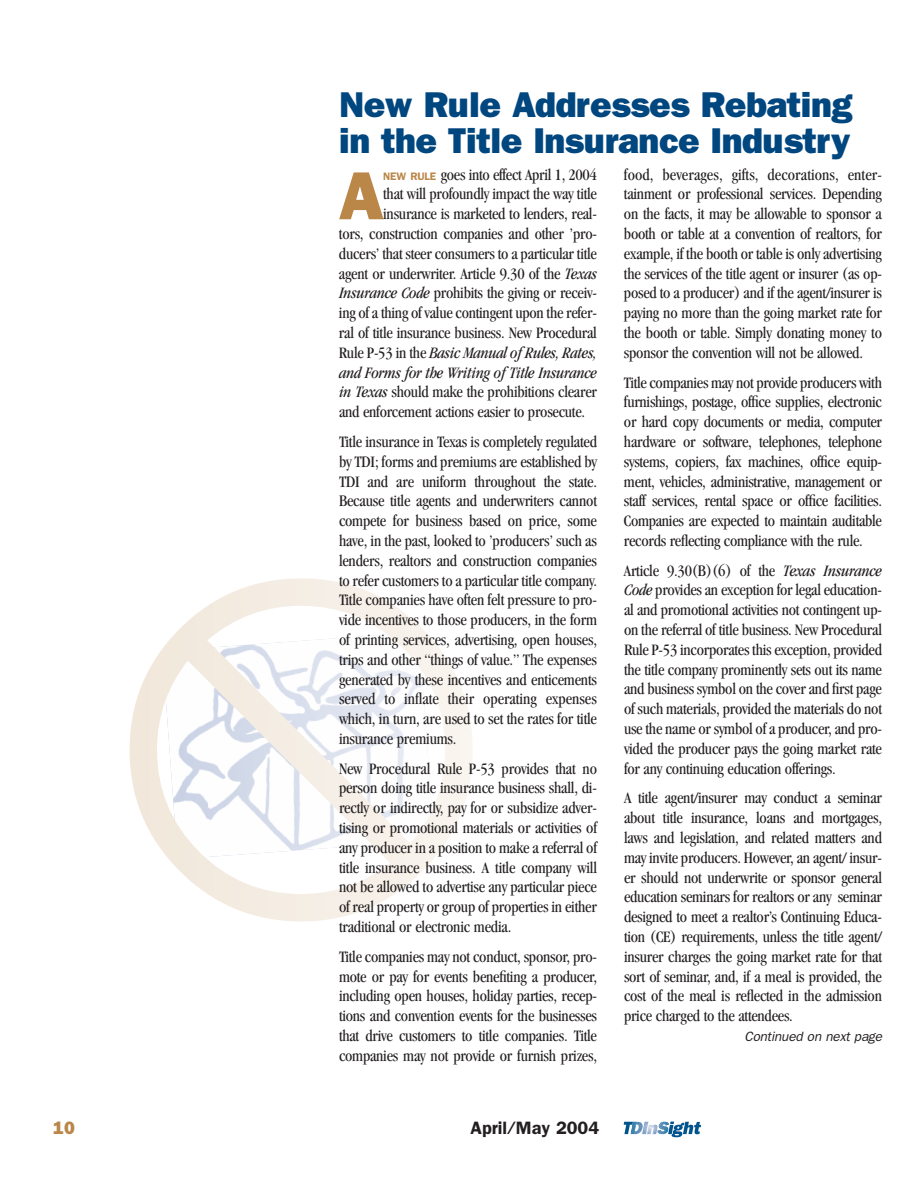
<style>
.page{position:relative;width:918px;height:1188px;background:#fff}
.page>*{position:absolute;margin:0;border:0;box-sizing:border-box;transform-origin:0 0}
.t1{font:800 68.25px "Franklin Gothic";color:#ba8748}
.t2{font:800 36px/36px "Franklin Gothic";letter-spacing:-.015em;color:#00467f}
.t3{font:600 18px "Franklin Gothic";color:#231f20}
.t4{font:800 18px "Franklin Gothic";color:#ba8748}
.t5{font:condensed 16.5px/19.8px "Garamond";letter-spacing:-.015em;color:#231f20;text-align:justify}
.t6{font:italic condensed 16.5px "Garamond";letter-spacing:-.015em;color:#231f20}
.t7{font:italic 13.5px "Franklin Gothic";letter-spacing:-.015em;color:#231f20}
.s1{font-family:"Franklin Gothic";font-weight:600;font-stretch:normal;font-size:10.95px;color:#ba8748}
.s2{font-style:italic}
.s3{font-style:normal}
</style>
<div class="page">
<svg style="left:130px;top:578px;width:342px;height:343px"></svg>
<svg style="left:624px;top:1122px;width:77px;height:15px"></svg>
<h2 class="t2" style="left:339px;top:89px;width:515px">New Rule Addresses Rebating in the Title Insurance Industry</h2>
<h1 class="t1" style="left:339px;top:172px;width:47px">A</h1>
<p class="t5" style="left:383px;top:166px;width:215px"><span class="s1">NEW RULE</span> goes into effect April 1, 2004</p>
<p class="t5" style="left:383px;top:186px;width:215px">that will profoundly impact the way title</p>
<p class="t5" style="left:383px;top:205px;width:215px">insurance is marketed to lenders, real-</p>
<p class="t5" style="left:339px;top:225px;width:259px">tors, construction companies and other ’pro-</p>
<p class="t5" style="left:339px;top:245px;width:259px">ducers’ that steer consumers to a particular title</p>
<p class="t5" style="left:339px;top:265px;width:259px">agent or underwriter. Article 9.30 of the <span class="s2">Texas</span></p>
<p class="t5" style="left:339px;top:285px;width:259px"><span class="s2">Insurance Code</span> prohibits the giving or receiv-</p>
<p class="t5" style="left:339px;top:304px;width:259px">ing of a thing of value contingent upon the refer-</p>
<p class="t5" style="left:339px;top:324px;width:259px">ral of title insurance business. New Procedural</p>
<p class="t6" style="left:339px;top:346px;width:259px"><span class="s3">Rule P-53 in the</span> Basic Manual of Rules, Rates,</p>
<p class="t6" style="left:339px;top:366px;width:259px">and Forms for the Writing of Title Insurance</p>
<p class="t5" style="left:339px;top:384px;width:259px"><span class="s2">in Texas</span> should make the prohibitions clearer</p>
<p class="t5" style="left:339px;top:403px;width:248px">and enforcement actions easier to prosecute.</p>
<p class="t5" style="left:339px;top:433px;width:260px">Title insurance in Texas is completely regulated by TDI; forms and premiums are established by TDI and are uniform throughout the state.<br>Because title agents and underwriters cannot compete for business based on price, some have, in the past, looked to ’producers’ such as lenders, realtors and construction companies to refer customers to a particular title company.<br>Title companies have often felt pressure to pro&shy;vide incentives to those producers, in the form of printing services, advertising, open houses, trips and other “things of value.” The expenses generated by these incentives and enticements served to inflate their operating expenses which, in turn, are used to set the rates for title insurance premiums.</p>
<p class="t5" style="left:339px;top:760px;width:260px">New Procedural Rule P-53 provides that no person doing title insurance business shall, di&shy;rectly or indirectly, pay for or subsidize adver&shy;tising or promotional materials or activities of any producer in a position to make a referral of title insurance business. A title company will not be allowed to advertise any particular piece of real property or group of properties in either traditional or electronic media.</p>
<p class="t5" style="left:339px;top:948px;width:260px">Title companies may not conduct, sponsor, pro&shy;mote or pay for events benefiting a producer, including open houses, holiday parties, recep&shy;tions and convention events for the businesses that drive customers to title companies. Title companies may not provide or furnish prizes,</p>
<p class="t4" style="left:53px;top:1122px;width:23px">10</p>
<p class="t3" style="left:471px;top:1122px;width:130px">April ⁄ May 2004</p>
<p class="t5" style="left:624px;top:166px;width:260px">food, beverages, gifts, decorations, enter&shy;tainment or professional services. Depending on the facts, it may be allowable to sponsor a booth or table at a convention of realtors, for example, if the booth or table is only advertising the services of the title agent or insurer (as op&shy;posed to a producer) and if the agent/insurer is paying no more than the going market rate for the booth or table. Simply donating money to sponsor the convention will not be allowed.</p>
<p class="t5" style="left:624px;top:374px;width:260px">Title companies may not provide producers with furnishings, postage, office supplies, electronic or hard copy documents or media, computer hardware or software, telephones, telephone systems, copiers, fax machines, office equip&shy;ment, vehicles, administrative, management or staff services, rental space or office facilities.<br>Companies are expected to maintain auditable records reflecting compliance with the rule.</p>
<p class="t5" style="left:624px;top:562px;width:260px">Article 9.30(B)(6) of the <span class="s2">Texas Insurance Code</span> provides an exception for legal education&shy;al and promotional activities not contingent up&shy;on the referral of title business. New Procedural Rule P-53 incorporates this exception, provided the title company prominently sets out its name and business symbol on the cover and first page of such materials, provided the materials do not use the name or symbol of a producer, and pro&shy;vided the producer pays the going market rate for any continuing education offerings.</p>
<p class="t5" style="left:624px;top:790px;width:260px">A title agent/insurer may conduct a seminar about title insurance, loans and mortgages, laws and legislation, and related matters and may invite producers. However, an agent/ insur&shy;er should not underwrite or sponsor general education seminars for realtors or any seminar designed to meet a realtor’s Continuing Educa&shy;tion (CE) requirements, unless the title agent/ insurer charges the going market rate for that sort of seminar, and, if a meal is provided, the cost of the meal is reflected in the admission price charged to the attendees.</p>
<p class="t7" style="left:745px;top:1032px;width:139px">Continued on next page</p>
</div>
